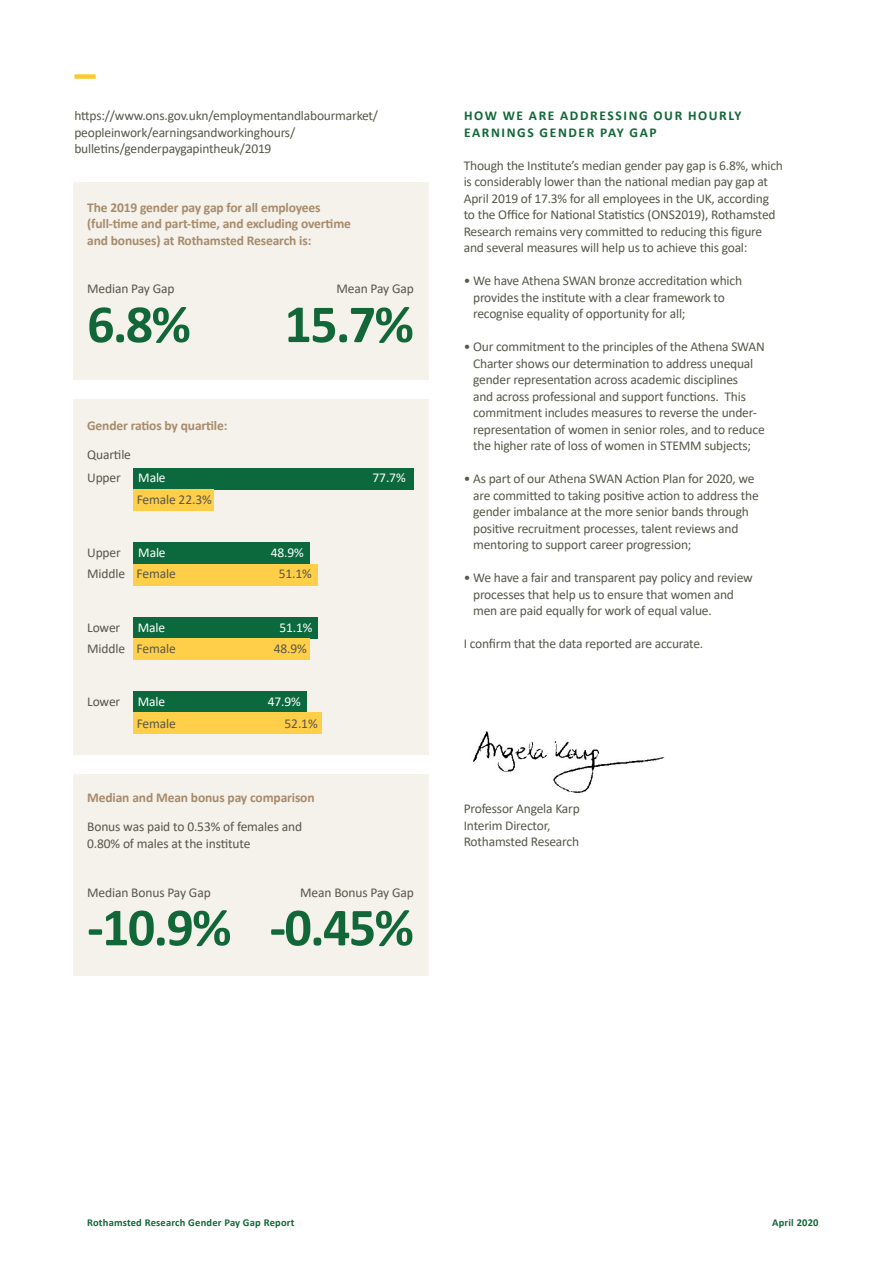
<style>
.page{position:relative;width:893px;height:1263px;background:#fff}
.page>*{position:absolute;margin:0;border:0;box-sizing:border-box;transform-origin:0 0}
.infographic_box_text{font:700 54px "Calibri";color:#116737}
.body_text{font:13.5px/16.5px "Calibri";letter-spacing:-.015em;color:#58574a}
.infographic_box_text-2{font:13.5px/16.5px "Calibri";letter-spacing:-.01em;color:#58574a}
.brown_infographic_bo{font:700 13.5px/16.5px "Calibri";letter-spacing:-.01em;color:#a78b6b}
.the_paragraph_header{font:700 13.5px/16.5px "Calibri";letter-spacing:.12em;color:#116737}
.infographic_box_text-3{font:13.5px "Calibri";letter-spacing:-.01em;color:#fff}
.t1{font:700 10.5px "Calibri";letter-spacing:.02em;color:#116737}
</style>
<div class="page">
<img style="left:473px;top:731px;width:192px;height:62px">
<div style="left:74px;top:182px;width:355px;height:197px;background:#f5f1eb"></div>
<div style="left:74px;top:399px;width:355px;height:356px;background:#f5f1eb"></div>
<div style="left:133px;top:692px;width:173px;height:21px;background:#0c693d"></div>
<div style="left:133px;top:713px;width:188px;height:21px;background:#ffcf49"></div>
<div style="left:133px;top:543px;width:177px;height:21px;background:#0c693d"></div>
<div style="left:133px;top:564px;width:185px;height:21px;background:#ffcf49"></div>
<div style="left:133px;top:468px;width:281px;height:21px;background:#0c693d"></div>
<div style="left:133px;top:489px;width:81px;height:22px;background:#ffcf49"></div>
<div style="left:133px;top:617px;width:185px;height:21px;background:#0c693d"></div>
<div style="left:133px;top:638px;width:177px;height:21px;background:#ffcf49"></div>
<div style="left:74px;top:775px;width:355px;height:201px;background:#f5f1eb"></div>
<div style="left:74px;top:74px;width:22px;height:5px;background:#f8cc30"></div>
<p class="body_text" style="left:74px;top:107px;width:305px">https://www.ons.gov.ukn/employmentandlabourmarket/ peopleinwork/earningsandworkinghours/ bulletins/genderpaygapintheuk/2019</p>
<p class="brown_infographic_bo" style="left:87px;top:199px;width:265px">The 2019 gender pay gap for all employees (full-time and part-time, and excluding overtime and bonuses) at Rothamsted Research is:</p>
<p class="infographic_box_text-2" style="left:87px;top:280px;width:89px">Median Pay Gap</p>
<p class="infographic_box_text-2" style="left:336px;top:280px;width:79px">Mean Pay Gap</p>
<p class="infographic_box_text" style="left:87px;top:286px;width:105px">6.8%</p>
<p class="infographic_box_text" style="left:284px;top:286px;width:131px">15.7%</p>
<p class="brown_infographic_bo" style="left:87px;top:417px;width:142px">Gender ratios by quartile:</p>
<p class="infographic_box_text-2" style="left:87px;top:446px;width:45px">Quartile</p>
<p class="infographic_box_text-2" style="left:87px;top:469px;width:35px">Upper</p>
<p class="infographic_box_text-3" style="left:138px;top:468px;width:29px">Male</p>
<p class="infographic_box_text-3" style="left:373px;top:468px;width:35px">77.7%</p>
<p class="infographic_box_text-2" style="left:137px;top:491px;width:76px">Female 22.3%</p>
<p class="infographic_box_text-2" style="left:87px;top:544px;width:35px">Upper</p>
<p class="infographic_box_text-3" style="left:138px;top:543px;width:29px">Male</p>
<p class="infographic_box_text-3" style="left:271px;top:543px;width:35px">48.9%</p>
<p class="infographic_box_text-2" style="left:87px;top:565px;width:90px">Middle Female</p>
<p class="infographic_box_text-2" style="left:279px;top:565px;width:35px">51.1%</p>
<p class="infographic_box_text-2" style="left:87px;top:619px;width:35px">Lower</p>
<p class="infographic_box_text-3" style="left:138px;top:618px;width:29px">Male</p>
<p class="infographic_box_text-3" style="left:279px;top:618px;width:35px">51.1%</p>
<p class="infographic_box_text-2" style="left:87px;top:640px;width:90px">Middle Female</p>
<p class="infographic_box_text-2" style="left:274px;top:640px;width:35px">48.9%</p>
<p class="infographic_box_text-2" style="left:87px;top:693px;width:35px">Lower</p>
<p class="infographic_box_text-3" style="left:138px;top:692px;width:29px">Male</p>
<p class="infographic_box_text-3" style="left:268px;top:692px;width:35px">47.9%</p>
<p class="infographic_box_text-2" style="left:137px;top:715px;width:41px">Female</p>
<p class="infographic_box_text-2" style="left:285px;top:715px;width:35px">52.1%</p>
<p class="brown_infographic_bo" style="left:87px;top:789px;width:229px">Median and Mean bonus pay comparison</p>
<p class="infographic_box_text-2" style="left:87px;top:818px;width:217px">Bonus was paid to 0.53% of females and<br>0.80% of males at the institute</p>
<p class="infographic_box_text-2" style="left:87px;top:883px;width:125px">Median Bonus Pay Gap</p>
<p class="infographic_box_text-2" style="left:300px;top:883px;width:115px">Mean Bonus Pay Gap</p>
<p class="infographic_box_text" style="left:87px;top:889px;width:328px">-10.9% -0.45%</p>
<p class="the_paragraph_header" style="left:464px;top:107px;width:279px">HOW WE ARE ADDRESSING OUR HOURLY<br>EARNINGS GENDER PAY GAP</p>
<p class="body_text" style="left:464px;top:156px;width:321px">Though the Institute’s median gender pay gap is 6.8%, which is considerably lower than the national median pay gap at April 2019 of 17.3% for all employees in the UK, according to the Office for National Statistics (ONS2019), Rothamsted Research remains very committed to reducing this figure and several measures will help us to achieve this goal:</p>
<p class="body_text" style="left:473px;top:272px;width:270px;text-indent:-9px">• We have Athena SWAN bronze accreditation which provides the institute with a clear framework to recognise equality of opportunity for all;</p>
<p class="body_text" style="left:473px;top:338px;width:293px;text-indent:-9px">• Our commitment to the principles of the Athena SWAN Charter shows our determination to address unequal gender representation across academic disciplines<br>and across professional and support functions. This commitment includes measures to reverse the under&shy;representation of women in senior roles, and to reduce the higher rate of loss of women in STEMM subjects;</p>
<p class="body_text" style="left:473px;top:470px;width:287px;text-indent:-9px">• As part of our Athena SWAN Action Plan for 2020, we are committed to taking positive action to address the gender imbalance at the more senior bands through positive recruitment processes, talent reviews and mentoring to support career progression;</p>
<p class="body_text" style="left:473px;top:569px;width:281px;text-indent:-9px">• We have a fair and transparent pay policy and review processes that help us to ensure that women and men are paid equally for work of equal value.</p>
<p class="body_text" style="left:464px;top:635px;width:241px">I confirm that the data reported are accurate.</p>
<p class="body_text" style="left:464px;top:800px;width:117px">Professor Angela Karp<br>Interim Director,<br>Rothamsted Research</p>
<p class="t1" style="left:87px;top:1215px;width:209px">Rothamsted Research Gender Pay Gap Report</p>
<p class="t1" style="left:772px;top:1215px;width:48px">April 2020</p>
</div>
